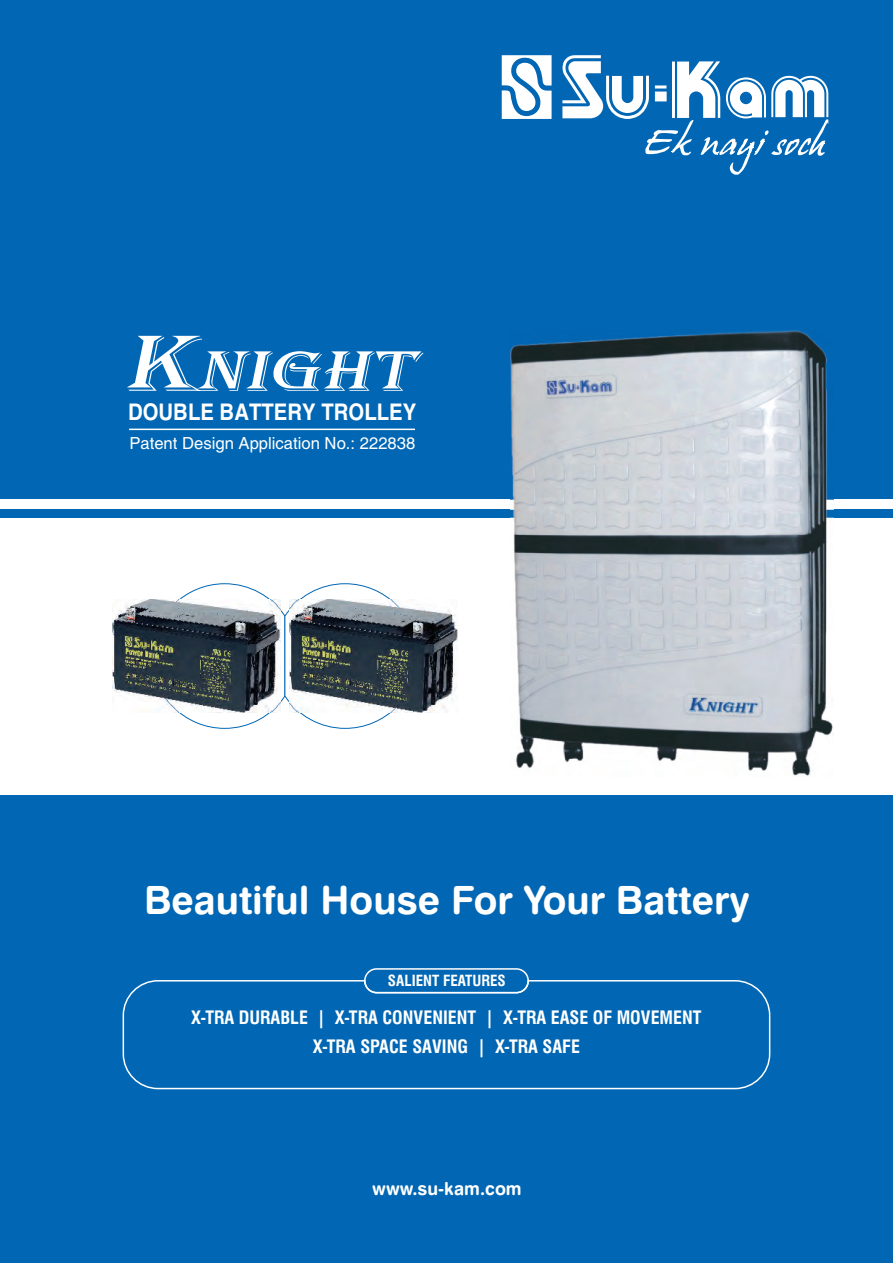
<style>
.page{position:relative;width:893px;height:1263px;background:#0166b3}
.page>*{position:absolute;margin:0;border:0;box-sizing:border-box;transform-origin:0 0}
.t1{font:39px "Swiss 721 BT Bold Rounded";color:#fff}
.t2{font:700 22.95px "Helvetica";color:#fff;scale:.89 1}
.t3{font:700 condensed 18px/29px "Swiss 721 BT";color:#fff;text-align:center}
.t4{font:18px "Swiss 721 BT Bold Rounded";color:#fff}
.t5{font:16.65px "Helvetica";color:#fff}
.t6{font:700 condensed 15px "Swiss 721 BT";color:#fff}
</style>
<div class="page">
<div style="left:0;top:518px;width:893px;height:276px;background:#fff"></div>
<div style="left:0;top:500px;width:893px;height:9px;background:#fff"></div>
<img style="left:511px;top:330px;width:322px;height:446px">
<img style="left:112px;top:600px;width:40px;height:99px">
<svg style="left:152px;top:583px;width:266px;height:146px"></svg>
<img style="left:290px;top:600px;width:167px;height:112px">
<hr style="left:129px;top:429px;width:286px;height:1px;background:#fff">
<svg style="left:127px;top:336px;width:296px;height:55px"></svg>
<svg style="left:122px;top:980px;width:649px;height:110px"></svg>
<div style="left:364px;top:968px;width:165px;height:25px;border:2px solid #fff;border-radius:12px"></div>
<svg style="left:562px;top:55px;width:266px;height:120px"></svg>
<svg style="left:502px;top:55px;width:50px;height:64px"></svg>
<p class="t2" style="left:128px;top:403px;width:325px">DOUBLE BATTERY TROLLEY</p>
<p class="t5" style="left:129px;top:437px;width:288px">Patent Design Application No.: 222838</p>
<h1 class="t1" style="left:144px;top:884px;width:607px">Beautiful House For Your Battery</h1>
<p class="t6" style="left:388px;top:975px;width:119px">SALIENT FEATURES</p>
<p class="t3" style="left:191px;top:1005px;width:512px">X-TRA DURABLE | X-TRA CONVENIENT | X-TRA EASE OF MOVEMENT<br>X-TRA SPACE SAVING | X-TRA SAFE</p>
<p class="t4" style="left:372px;top:1181px;width:151px">www.su-kam.com</p>
</div>
